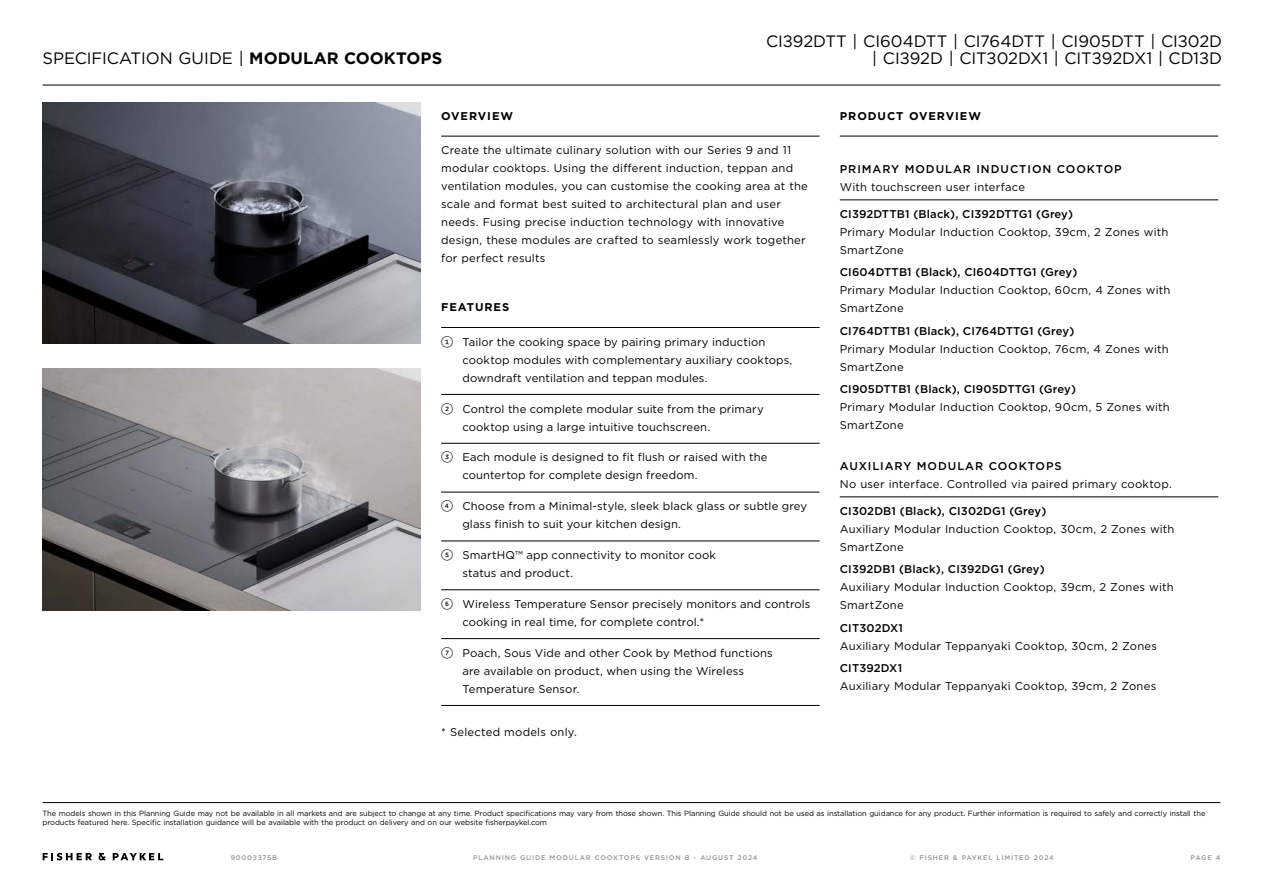
<style>
.page{position:relative;width:1263px;height:893px;background:#fff}
.page>*{position:absolute;margin:0;border:0;box-sizing:border-box;transform-origin:0 0}
.t1{font:16.5px/16.5px "Gotham";letter-spacing:-.005em;color:#000;text-align:right}
.t2{font:11.25px/18px "Gotham";letter-spacing:.015em;color:#000}
.t3{font:500 11.25px "Gotham";letter-spacing:.015em;color:#000}
.t4{font:500 11.25px "Gotham";letter-spacing:.085em;color:#000}
.t5{font:700 11.25px "Gotham";letter-spacing:.085em;color:#000}
.t6{font:7.5px/9px "Gotham";letter-spacing:-.01em;color:#000}
.t7{font:500 6.75px "Gotham";letter-spacing:.115em;color:#939598}
.s1{font-weight:700}
.s2{font-family:"Gotham FP Nos";font-weight:500;font-size:12px}
</style>
<div class="page">
<hr style="left:43px;top:85px;width:1177px;height:1px;background:#000">
<svg style="left:43px;top:853px;width:49px;height:7px"></svg>
<svg style="left:98px;top:853px;width:8px;height:7px"></svg>
<svg style="left:113px;top:853px;width:50px;height:7px"></svg>
<hr style="left:43px;top:802px;width:1177px;height:1px;background:#000">
<hr style="left:441px;top:394px;width:379px;height:1px;background:#000">
<hr style="left:441px;top:443px;width:379px;height:1px;background:#000">
<hr style="left:441px;top:492px;width:379px;height:1px;background:#000">
<hr style="left:441px;top:541px;width:379px;height:1px;background:#000">
<hr style="left:441px;top:589px;width:379px;height:1px;background:#000">
<hr style="left:441px;top:327px;width:379px;height:1px;background:#000">
<hr style="left:441px;top:638px;width:379px;height:1px;background:#000">
<hr style="left:441px;top:705px;width:379px;height:1px;background:#000">
<hr style="left:441px;top:136px;width:379px;height:1px;background:#000">
<img style="left:43px;top:102px;width:378px;height:242px">
<img style="left:43px;top:368px;width:378px;height:242px">
<hr style="left:840px;top:136px;width:378px;height:1px;background:#000">
<hr style="left:840px;top:200px;width:378px;height:1px;background:#000">
<hr style="left:840px;top:497px;width:378px;height:1px;background:#000">
<h1 class="t1" style="left:43px;top:49px;width:401px">SPECIFICATION GUIDE | <span class="s1">MODULAR COOKTOPS</span></h1>
<h1 class="t1" style="left:766px;top:33px;width:457px">CI392DTT | CI604DTT | CI764DTT | CI905DTT | CI302D | CI392D | CIT302DX1 | CIT392DX1 | CD13D</h1>
<p class="t5" style="left:441px;top:109px;width:73px">OVERVIEW</p>
<p class="t2" style="left:441px;top:141px;width:368px">Create the ultimate culinary solution with our Series 9 and 11 modular cooktops. Using the different induction, teppan and ventilation modules, you can customise the cooking area at the scale and format best suited to architectural plan and user needs. Fusing precise induction technology with innovative design, these modules are crafted to seamlessly work together for perfect results</p>
<p class="t5" style="left:441px;top:300px;width:70px">FEATURES</p>
<p class="t2" style="left:462px;top:332px;width:331px;text-indent:-21px"><span class="s2">1</span> Tailor the cooking space by pairing primary induction cooktop modules with complementary auxiliary cooktops, downdraft ventilation and teppan modules.</p>
<p class="t2" style="left:462px;top:399px;width:303px;text-indent:-21px"><span class="s2">2</span> Control the complete modular suite from the primary cooktop using a large intuitive touchscreen.</p>
<p class="t2" style="left:462px;top:448px;width:306px;text-indent:-21px"><span class="s2">3</span> Each module is designed to fit flush or raised with the countertop for complete design freedom.</p>
<p class="t2" style="left:462px;top:497px;width:346px;text-indent:-21px"><span class="s2">4</span> Choose from a Minimal-style, sleek black glass or subtle grey glass finish to suit your kitchen design.</p>
<p class="t2" style="left:462px;top:546px;width:255px;text-indent:-21px"><span class="s2">5</span> SmartHQ™ app connectivity to monitor cook status and product.</p>
<p class="t2" style="left:462px;top:595px;width:350px;text-indent:-21px"><span class="s2">6</span> Wireless Temperature Sensor precisely monitors and controls cooking in real time, for complete control.*</p>
<p class="t2" style="left:462px;top:643px;width:312px;text-indent:-21px"><span class="s2">7</span> Poach, Sous Vide and other Cook by Method functions are available on product, when using the Wireless<br>Temperature Sensor.</p>
<p class="t2" style="left:441px;top:722px;width:137px">* Selected models only.</p>
<p class="t5" style="left:840px;top:109px;width:143px">PRODUCT OVERVIEW</p>
<p class="t4" style="left:840px;top:162px;width:283px">PRIMARY MODULAR INDUCTION COOKTOP</p>
<p class="t2" style="left:840px;top:178px;width:187px">With touchscreen user interface</p>
<p class="t3" style="left:840px;top:207px;width:235px">CI392DTTB1 (Black), CI392DTTG1 (Grey)</p>
<p class="t2" style="left:840px;top:223px;width:330px">Primary Modular Induction Cooktop, 39cm, 2 Zones with<br>SmartZone</p>
<p class="t3" style="left:840px;top:265px;width:239px">CI604DTTB1 (Black), CI604DTTG1 (Grey)</p>
<p class="t2" style="left:840px;top:281px;width:332px">Primary Modular Induction Cooktop, 60cm, 4 Zones with<br>SmartZone</p>
<p class="t3" style="left:840px;top:323px;width:236px">CI764DTTB1 (Black), CI764DTTG1 (Grey)</p>
<p class="t2" style="left:840px;top:339px;width:330px">Primary Modular Induction Cooktop, 76cm, 4 Zones with<br>SmartZone</p>
<p class="t3" style="left:840px;top:381px;width:238px">CI905DTTB1 (Black), CI905DTTG1 (Grey)</p>
<p class="t2" style="left:840px;top:398px;width:331px">Primary Modular Induction Cooktop, 90cm, 5 Zones with<br>SmartZone</p>
<p class="t4" style="left:840px;top:459px;width:223px">AUXILIARY MODULAR COOKTOPS</p>
<p class="t2" style="left:840px;top:475px;width:333px">No user interface. Controlled via paired primary cooktop.</p>
<p class="t3" style="left:840px;top:504px;width:208px">CI302DB1 (Black), CI302DG1 (Grey)</p>
<p class="t2" style="left:840px;top:520px;width:336px">Auxiliary Modular Induction Cooktop, 30cm, 2 Zones with<br>SmartZone</p>
<p class="t3" style="left:840px;top:562px;width:206px">CI392DB1 (Black), CI392DG1 (Grey)</p>
<p class="t2" style="left:840px;top:578px;width:335px">Auxiliary Modular Induction Cooktop, 39cm, 2 Zones with<br>SmartZone</p>
<p class="t3" style="left:840px;top:620px;width:65px">CIT302DX1</p>
<p class="t2" style="left:840px;top:636px;width:319px">Auxiliary Modular Teppanyaki Cooktop, 30cm, 2 Zones</p>
<p class="t3" style="left:840px;top:660px;width:64px">CIT392DX1</p>
<p class="t2" style="left:840px;top:677px;width:318px">Auxiliary Modular Teppanyaki Cooktop, 39cm, 2 Zones</p>
<p class="t6" style="left:43px;top:809px;width:1164px">The models shown in this Planning Guide may not be available in all markets and are subject to change at any time. Product specifications may vary from those shown. This Planning Guide should not be used as installation guidance for any product. Further information is required to safely and correctly install the products featured here. Specific installation guidance will be available with the product on delivery and on our website fisherpaykel.com</p>
<p class="t7" style="left:231px;top:854px;width:48px">90003375B</p>
<p class="t7" style="left:473px;top:854px;width:96px">PLANNING GUIDE Modular</p>
<p class="t7" style="left:595px;top:854px;width:42px">Cooktops</p>
<p class="t7" style="left:644px;top:854px;width:115px">VERSION B - AUGUST 2024</p>
<p class="t7" style="left:910px;top:854px;width:145px">© FISHER &amp; PAYKEL LIMITED 2024</p>
<p class="t7" style="left:1190px;top:854px;width:31px">PAGE 4</p>
</div>
